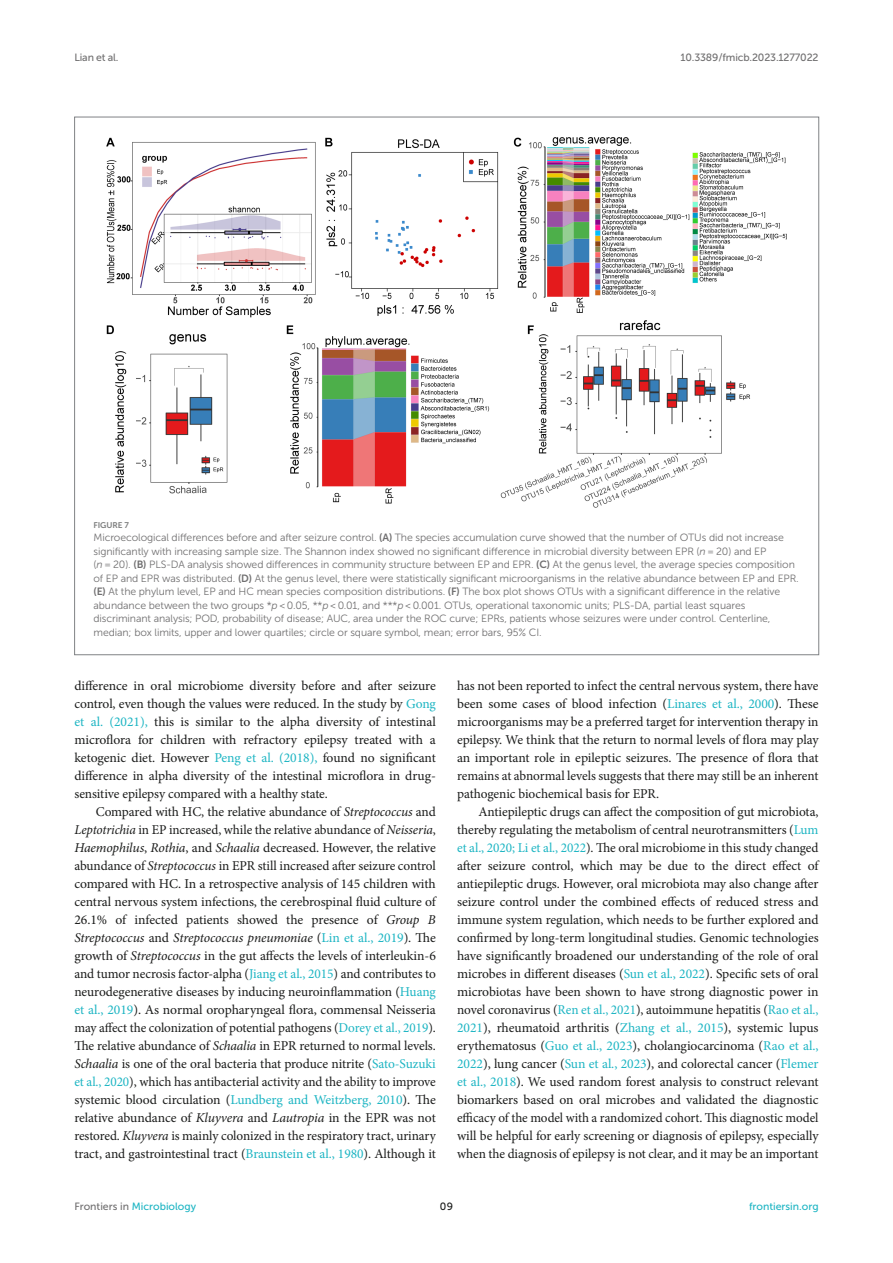
<style>
.page{position:relative;width:893px;height:1263px;background:#fff}
.page>*{position:absolute;margin:0;border:0;box-sizing:border-box;transform-origin:0 0}
.TEXT{font:13.5px/18px "Minion Pro";letter-spacing:-.005em;color:#1b1c1b;text-align:justify}
.TEXT_FLUSH{font:13.5px/18px "Minion Pro";letter-spacing:-.005em;color:#1b1c1b;text-align:justify}
.FIG_LEG{font:10.5px/13.5px "Museo Sans 300";letter-spacing:-.01em;color:#706f70}
.t1{font:10.5px "Museo Sans 500";color:#1db5c3}
.t2{font:10.5px "Museo Sans 500";letter-spacing:-.015em;color:#706f70}
.t3{font:10.5px "Museo Sans 500";color:#1b1c1b}
.FIG_HD{font:8.25px "Museo Sans 700";letter-spacing:-.01em;color:#7e7f7f}
.s1{font-family:"Museo Sans 700"}
.s2{font-style:italic}
.s3{color:#1db5c3}
.s4{color:#706f70}
</style>
<div class="page">
<img style="left:106px;top:137px;width:681px;height:371px">
<p class="t2" style="left:74px;top:51px;width:46px">Lian et al.</p>
<p class="t2" style="left:681px;top:51px;width:139px">10.3389/fmicb.2023.1277022</p>
<p class="FIG_HD" style="left:94px;top:520px;width:37px">FIGURE 7</p>
<p class="FIG_LEG" style="left:94px;top:531px;width:707px">Microecological differences before and after seizure control. <span class="s1">(A)</span> The species accumulation curve showed that the number of OTUs did not increase significantly with increasing sample size. The Shannon index showed no significant difference in microbial diversity between EPR (<span class="s2">n</span> = 20) and EP<br>(<span class="s2">n</span> = 20). <span class="s1">(B)</span> PLS-DA analysis showed differences in community structure between EP and EPR. <span class="s1">(C)</span> At the genus level, the average species composition of EP and EPR was distributed. <span class="s1">(D)</span> At the genus level, there were statistically significant microorganisms in the relative abundance between EP and EPR. <span class="s1">(E)</span> At the phylum level, EP and HC mean species composition distributions. <span class="s1">(F)</span> The box plot shows OTUs with a significant difference in the relative abundance between the two groups *<span class="s2">p</span> &lt; 0.05, **<span class="s2">p</span> &lt; 0.01, and ***<span class="s2">p</span> &lt; 0.001. OTUs, operational taxonomic units; PLS-DA, partial least squares discriminant analysis; POD, probability of disease; AUC, area under the ROC curve; EPRs, patients whose seizures were under control. Centerline, median; box limits, upper and lower quartiles; circle or square symbol, mean; error bars, 95% CI.</p>
<p class="TEXT_FLUSH" style="left:74px;top:677px;width:363px">difference in oral microbiome diversity before and after seizure control, even though the values were reduced. In the study by <span class="s3">Gong et al. (2021),</span> this is similar to the alpha diversity of intestinal microflora for children with refractory epilepsy treated with a ketogenic diet. However <span class="s3">Peng et al. (2018),</span> found no significant difference in alpha diversity of the intestinal microflora in drug&shy;sensitive epilepsy compared with a healthy state.</p>
<p class="TEXT" style="left:74px;top:803px;width:363px;text-indent:21px">Compared with HC, the relative abundance of <span class="s2">Streptococcus</span> and <span class="s2">Leptotrichia</span> in EP increased, while the relative abundance of <span class="s2">Neisseria</span>, <span class="s2">Haemophilus</span>, <span class="s2">Rothia</span>, and <span class="s2">Schaalia</span> decreased. However, the relative abundance of <span class="s2">Streptococcus</span> in EPR still increased after seizure control compared with HC. In a retrospective analysis of 145 children with central nervous system infections, the cerebrospinal fluid culture of 26.1% of infected patients showed the presence of <span class="s2">Group B Streptococcus</span> and <span class="s2">Streptococcus pneumoniae</span> (<span class="s3">Lin et al., 2019</span>). The growth of <span class="s2">Streptococcus</span> in the gut affects the levels of interleukin-6 and tumor necrosis factor-alpha (<span class="s3">Jiang et al., 2015</span>) and contributes to neurodegenerative diseases by inducing neuroinflammation (<span class="s3">Huang et al., 2019</span>). As normal oropharyngeal flora, commensal Neisseria may affect the colonization of potential pathogens (<span class="s3">Dorey et al., 2019</span>).<br>The relative abundance of <span class="s2">Schaalia</span> in EPR returned to normal levels.<br><span class="s2">Schaalia</span> is one of the oral bacteria that produce nitrite (<span class="s3">Sato-Suzuki et al., 2020</span>), which has antibacterial activity and the ability to improve systemic blood circulation (<span class="s3">Lundberg and Weitzberg, 2010</span>). The relative abundance of <span class="s2">Kluyvera</span> and <span class="s2">Lautropia</span> in the EPR was not restored. <span class="s2">Kluyvera</span> is mainly colonized in the respiratory tract, urinary tract, and gastrointestinal tract (<span class="s3">Braunstein et al., 1980</span>). Although it</p>
<p class="TEXT" style="left:457px;top:677px;width:363px">has not been reported to infect the central nervous system, there have been some cases of blood infection (<span class="s3">Linares et al., 2000</span>). These microorganisms may be a preferred target for intervention therapy in epilepsy. We think that the return to normal levels of flora may play an important role in epileptic seizures. The presence of flora that remains at abnormal levels suggests that there may still be an inherent pathogenic biochemical basis for EPR.</p>
<p class="TEXT" style="left:457px;top:803px;width:363px;text-indent:21px">Antiepileptic drugs can affect the composition of gut microbiota, thereby regulating the metabolism of central neurotransmitters (<span class="s3">Lum et al., 2020; Li et al., 2022</span>). The oral microbiome in this study changed after seizure control, which may be due to the direct effect of antiepileptic drugs. However, oral microbiota may also change after seizure control under the combined effects of reduced stress and immune system regulation, which needs to be further explored and confirmed by long-term longitudinal studies. Genomic technologies have significantly broadened our understanding of the role of oral microbes in different diseases (<span class="s3">Sun et al., 2022</span>). Specific sets of oral microbiotas have been shown to have strong diagnostic power in novel coronavirus (<span class="s3">Ren et al., 2021</span>), autoimmune hepatitis (<span class="s3">Rao et al., 2021</span>), rheumatoid arthritis (<span class="s3">Zhang et al., 2015</span>), systemic lupus erythematosus (<span class="s3">Guo et al., 2023</span>), cholangiocarcinoma (<span class="s3">Rao et al., 2022</span>), lung cancer (<span class="s3">Sun et al., 2023</span>), and colorectal cancer (<span class="s3">Flemer et al., 2018</span>). We used random forest analysis to construct relevant biomarkers based on oral microbes and validated the diagnostic efficacy of the model with a randomized cohort. This diagnostic model will be helpful for early screening or diagnosis of epilepsy, especially when the diagnosis of epilepsy is not clear, and it may be an important</p>
<p class="t1" style="left:74px;top:1200px;width:123px"><span class="s4">Frontiers in</span> Microbiology</p>
<p class="t3" style="left:440px;top:1200px;width:15px">09</p>
<p class="t1" style="left:749px;top:1200px;width:71px">frontiersin.org</p>
</div>
